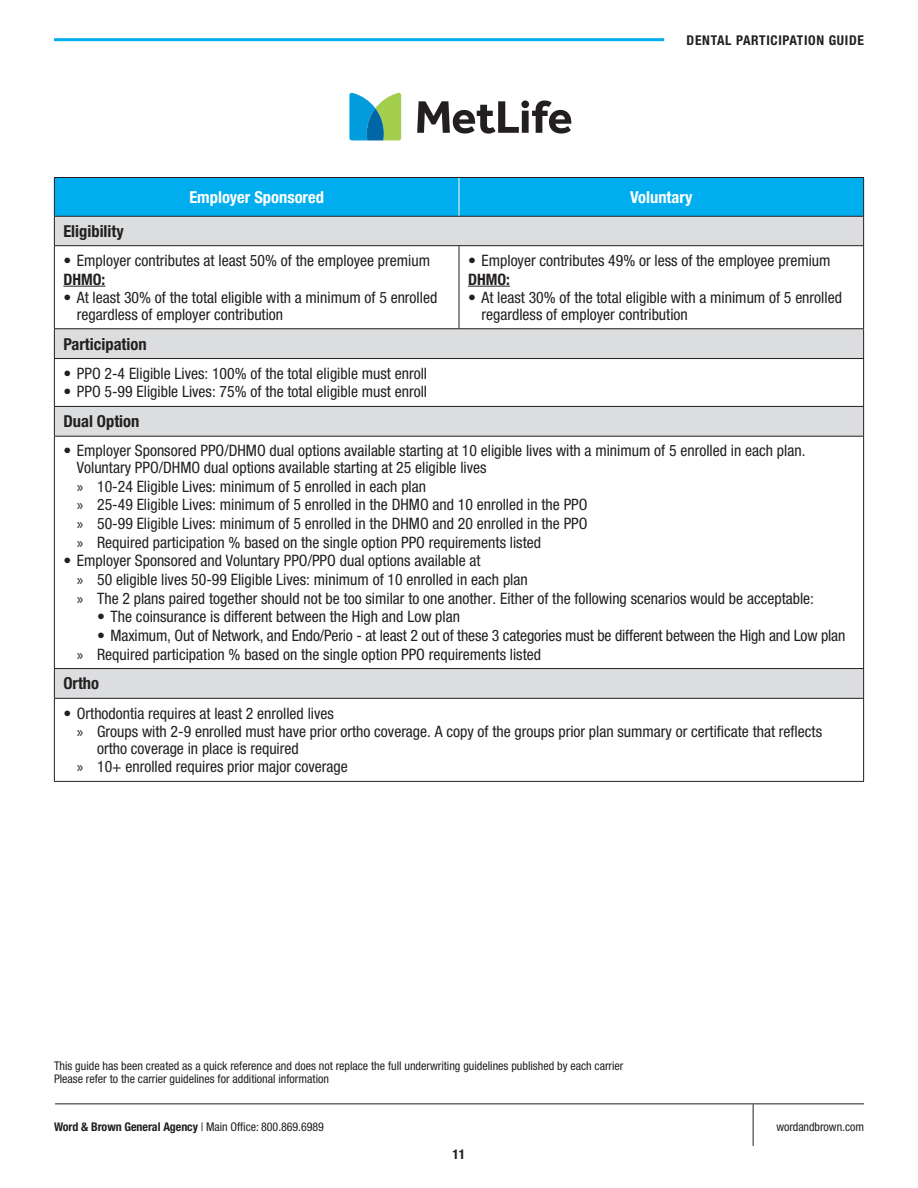
<style>
.page{position:relative;width:918px;height:1188px;background:#fff}
.page>*{position:absolute;margin:0;border:0;box-sizing:border-box;transform-origin:0 0}
.t1{font:700 condensed 16.5px "Helvetica Neue LT Std";color:#231f20}
.Table_Header_Row{font:700 condensed 16.5px "Helvetica Neue LT Std";color:#fff}
.t2{font:condensed 15.75px/16.5px "Helvetica Neue LT Std";color:#231f20}
.Subcategory_Bold_Underline{font:700 condensed 15.75px "Helvetica Neue LT Std";color:#231f20}
.t3{font:700 condensed 13.5px "Helvetica Neue LT Std";letter-spacing:.05em;color:#231f20}
.t4{font:condensed 12px/13.5px "Helvetica Neue LT Std";color:#231f20}
.s1{font-family:"Myriad Pro";font-stretch:normal}
.s2{font-weight:700}
</style>
<div class="page">
<hr style="left:54px;top:38px;width:610px;height:3px;background:#00aeef">
<hr style="left:55px;top:1103px;width:809px;height:1px;background:#231f20">
<hr style="left:753px;top:1104px;width:1px;height:42px;background:#231f20">
<svg style="left:417px;top:100px;width:154px;height:34px"></svg>
<svg style="left:349px;top:93px;width:52px;height:47px;background:#59b1a4"></svg>
<svg style="left:55px;top:246px;width:808px;height:452px"></svg>
<hr style="left:54px;top:245px;width:405px;height:1px;background:#231f20">
<hr style="left:459px;top:245px;width:405px;height:1px;background:#231f20">
<hr style="left:459px;top:246px;width:1px;height:82px;background:#231f20">
<hr style="left:863px;top:246px;width:1px;height:82px;background:#231f20">
<hr style="left:54px;top:328px;width:405px;height:1px;background:#231f20">
<hr style="left:459px;top:328px;width:405px;height:1px;background:#231f20">
<svg style="left:863px;top:329px;width:1px;height:29px"></svg>
<hr style="left:54px;top:358px;width:405px;height:1px;background:#231f20">
<hr style="left:459px;top:358px;width:405px;height:1px;background:#231f20">
<hr style="left:863px;top:359px;width:1px;height:47px;background:#231f20">
<hr style="left:54px;top:406px;width:405px;height:1px;background:#231f20">
<hr style="left:459px;top:406px;width:405px;height:1px;background:#231f20">
<svg style="left:863px;top:407px;width:1px;height:29px"></svg>
<hr style="left:54px;top:436px;width:405px;height:1px;background:#231f20">
<hr style="left:459px;top:436px;width:405px;height:1px;background:#231f20">
<hr style="left:863px;top:437px;width:1px;height:231px;background:#231f20">
<hr style="left:54px;top:668px;width:405px;height:1px;background:#231f20">
<hr style="left:459px;top:668px;width:405px;height:1px;background:#231f20">
<svg style="left:863px;top:669px;width:1px;height:29px"></svg>
<hr style="left:54px;top:698px;width:405px;height:1px;background:#231f20">
<hr style="left:459px;top:698px;width:405px;height:1px;background:#231f20">
<hr style="left:863px;top:699px;width:1px;height:82px;background:#231f20">
<hr style="left:54px;top:781px;width:405px;height:1px;background:#231f20">
<hr style="left:459px;top:781px;width:405px;height:1px;background:#231f20">
<svg style="left:54px;top:178px;width:810px;height:67px;background:#5dc1e7"></svg>
<hr style="left:54px;top:246px;width:1px;height:82px;background:#231f20">
<svg style="left:54px;top:329px;width:1px;height:29px"></svg>
<hr style="left:54px;top:359px;width:1px;height:47px;background:#231f20">
<svg style="left:54px;top:407px;width:1px;height:29px"></svg>
<hr style="left:54px;top:437px;width:1px;height:231px;background:#231f20">
<svg style="left:54px;top:669px;width:1px;height:29px"></svg>
<hr style="left:54px;top:699px;width:1px;height:82px;background:#231f20">
<hr style="left:459px;top:178px;width:1px;height:38px;background:#fff">
<hr style="left:54px;top:177px;width:405px;height:1px;background:#231f20">
<hr style="left:459px;top:177px;width:405px;height:1px;background:#231f20">
<hr style="left:863px;top:178px;width:1px;height:38px;background:#231f20">
<hr style="left:54px;top:216px;width:405px;height:1px;background:#231f20">
<hr style="left:459px;top:216px;width:405px;height:1px;background:#231f20">
<hr style="left:63px;top:286px;width:42px;height:1px;background:#231f20">
<hr style="left:468px;top:286px;width:42px;height:1px;background:#231f20">
<p class="t3" style="left:687px;top:32px;width:179px">DENTAL PARTICIPATION GUIDE</p>
<p class="Table_Header_Row" style="left:189px;top:187px;width:136px">Employer Sponsored</p>
<p class="Table_Header_Row" style="left:630px;top:187px;width:64px">Voluntary</p>
<p class="t1" style="left:63px;top:221px;width:62px">Eligibility</p>
<p class="t2" style="left:63px;top:252px;width:368px">• Employer contributes at least 50% of the employee premium</p>
<p class="Subcategory_Bold_Underline" style="left:63px;top:269px;width:43px">DHMO:</p>
<p class="t2" style="left:77px;top:289px;width:362px;text-indent:-14px">• At least 30% of the total eligible with a minimum of 5 enrolled regardless of employer contribution</p>
<p class="t2" style="left:468px;top:252px;width:364px">• Employer contributes 49% or less of the employee premium</p>
<p class="Subcategory_Bold_Underline" style="left:468px;top:269px;width:43px">DHMO:</p>
<p class="t2" style="left:482px;top:289px;width:362px;text-indent:-14px">• At least 30% of the total eligible with a minimum of 5 enrolled regardless of employer contribution</p>
<p class="t1" style="left:63px;top:334px;width:85px">Participation</p>
<p class="t2" style="left:63px;top:365px;width:365px">• PPO 2-4 Eligible Lives: 100% of the total eligible must enroll</p>
<p class="t2" style="left:63px;top:384px;width:365px">• PPO 5-99 Eligible Lives: 75% of the total eligible must enroll</p>
<p class="t1" style="left:63px;top:411px;width:78px">Dual Option</p>
<p class="t2" style="left:77px;top:443px;width:730px;text-indent:-14px">• Employer Sponsored PPO/DHMO dual options available starting at 10 eligible lives with a minimum of 5 enrolled in each plan.<br>Voluntary PPO/DHMO dual options available starting at 25 eligible lives</p>
<p class="t2" style="left:77px;top:478px;width:351px"><span class="s1">»</span> 10-24 Eligible Lives: minimum of 5 enrolled in each plan</p>
<p class="t2" style="left:77px;top:496px;width:512px"><span class="s1">»</span> 25-49 Eligible Lives: minimum of 5 enrolled in the DHMO and 10 enrolled in the PPO</p>
<p class="t2" style="left:77px;top:515px;width:512px"><span class="s1">»</span> 50-99 Eligible Lives: minimum of 5 enrolled in the DHMO and 20 enrolled in the PPO</p>
<p class="t2" style="left:77px;top:534px;width:466px"><span class="s1">»</span> Required participation % based on the single option PPO requirements listed</p>
<p class="t2" style="left:63px;top:552px;width:419px">• Employer Sponsored and Voluntary PPO/PPO dual options available at</p>
<p class="t2" style="left:77px;top:571px;width:452px"><span class="s1">»</span> 50 eligible lives 50-99 Eligible Lives: minimum of 10 enrolled in each plan</p>
<p class="t2" style="left:77px;top:590px;width:739px"><span class="s1">»</span> The 2 plans paired together should not be too similar to one another. Either of the following scenarios would be acceptable:</p>
<p class="t2" style="left:97px;top:608px;width:364px">• The coinsurance is different between the High and Low plan</p>
<p class="t2" style="left:97px;top:627px;width:750px">• Maximum, Out of Network, and Endo/Perio - at least 2 out of these 3 categories must be different between the High and Low plan</p>
<p class="t2" style="left:77px;top:646px;width:466px"><span class="s1">»</span> Required participation % based on the single option PPO requirements listed</p>
<p class="t1" style="left:63px;top:673px;width:37px">Ortho</p>
<p class="t2" style="left:63px;top:705px;width:272px">• Orthodontia requires at least 2 enrolled lives</p>
<p class="t2" style="left:97px;top:723px;width:727px;text-indent:-20px"><span class="s1">»</span> Groups with 2-9 enrolled must have prior ortho coverage. A copy of the groups prior plan summary or certificate that reflects ortho coverage in place is required</p>
<p class="t2" style="left:77px;top:758px;width:272px"><span class="s1">»</span> 10+ enrolled requires prior major coverage</p>
<p class="t4" style="left:54px;top:1059px;width:571px">This guide has been created as a quick reference and does not replace the full underwriting guidelines published by each carrier<br>Please refer to the carrier guidelines for additional information</p>
<p class="t4" style="left:54px;top:1120px;width:271px"><span class="s2">Word &amp; Brown General Agency</span> | Main Office: 800.869.6989</p>
<p class="t4" style="left:776px;top:1120px;width:89px">wordandbrown.com</p>
<p class="t3" style="left:453px;top:1146px;width:14px">11</p>
</div>
